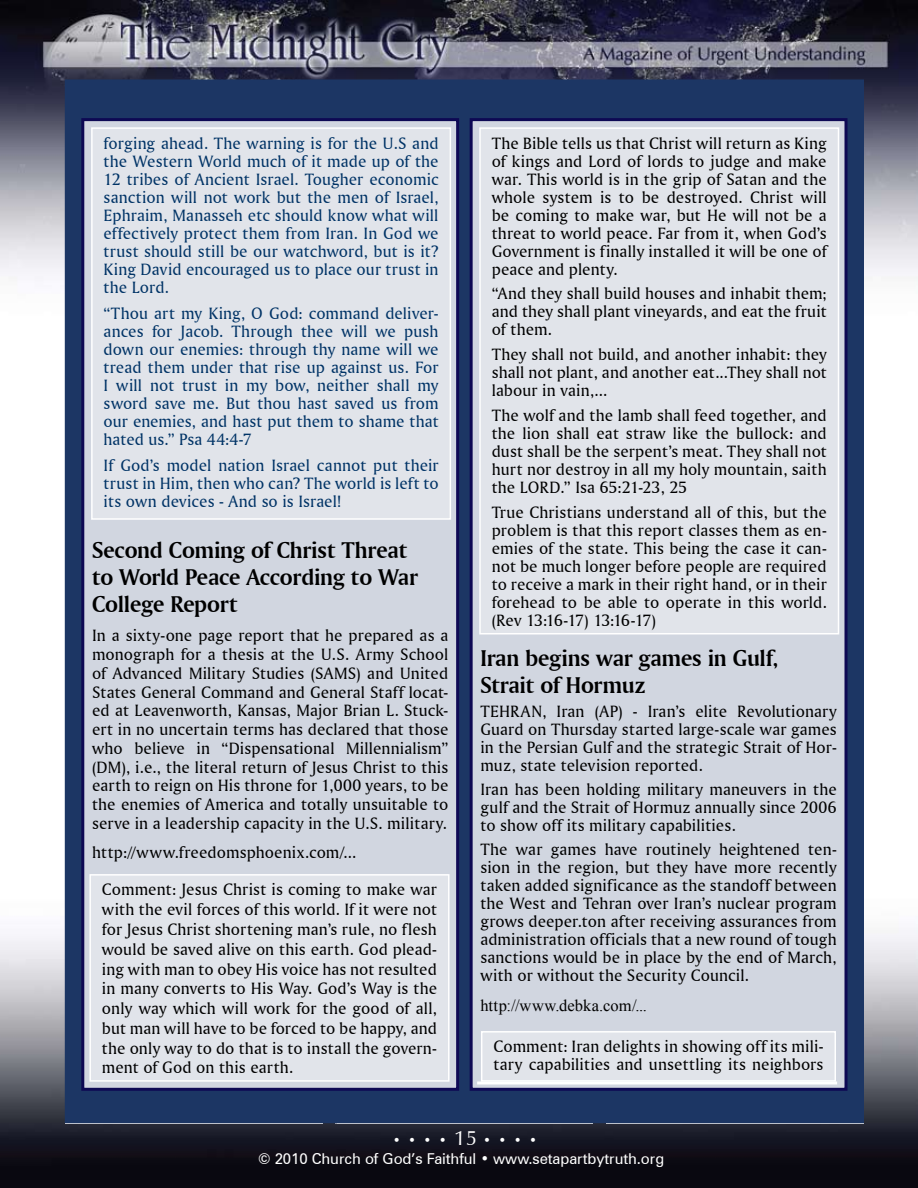
<style>
.page{position:relative;width:918px;height:1188px;background:#fff}
.page>*{position:absolute;margin:0;border:0;box-sizing:border-box;transform-origin:0 0}
.t1{font:24px/27px "Amerigo BT Bold A";letter-spacing:-.01em;color:#000}
.t2{font:17.25px/18px "Amerigo BT Roman A";letter-spacing:.005em;color:#000;text-align:justify}
.t3{font:17.25px/18px "Amerigo BT Roman A";letter-spacing:.005em;color:#036;text-align:justify}
.t4{font:16.5px "Times New Roman";letter-spacing:.01em;color:#000}
.t5{font:15px "Zurich BT";letter-spacing:-.005em;color:#fff}
.t6{font:13.5px "Zapf Humanist 601 BT";color:#fff}
.s1{font-size:21px}
</style>
<div class="page">
<img style="left:0;top:864px;width:918px;height:324px">
<img style="left:0;top:0;width:918px;height:432px">
<div style="left:65px;top:80px;width:799px;height:1043px;background:#1c3664"></div>
<div style="left:471px;top:120px;width:375px;height:969px;background:#d1d6e0"></div>
<div style="left:470px;top:118px;width:378px;height:973px;border:3px solid #0e0954"></div>
<div style="left:83px;top:120px;width:375px;height:969px;background:#d1d6e0"></div>
<div style="left:81px;top:118px;width:378px;height:973px;border:3px solid #0e0954"></div>
<div style="left:480px;top:128px;width:358px;height:506px;background:#e1e4ea"></div>
<div style="left:479px;top:127px;width:360px;height:507px;border:2px solid #fff"></div>
<div style="left:92px;top:128px;width:358px;height:391px;background:#e1e4ea"></div>
<div style="left:91px;top:127px;width:360px;height:393px;border:2px solid #fff"></div>
<div style="left:477px;top:1082px;width:360px;height:2px;border:2px solid #fff"></div>
<div style="left:90px;top:875px;width:359px;height:206px;background:#e1e4ea"></div>
<div style="left:89px;top:874px;width:361px;height:208px;border:2px solid #fff"></div>
<div style="left:482px;top:1032px;width:353px;height:49px;background:#e1e4ea"></div>
<div style="left:481px;top:1031px;width:355px;height:51px;border:2px solid #fff"></div>
<p class="t3" style="left:104px;top:134px;width:337px">forging ahead. The warning is for the U.S and the Western World much of it made up of the 12 tribes of Ancient Israel. Tougher economic sanction will not work but the men of Israel, Ephraim, Manasseh etc should know what will effectively protect them from Iran. In God we trust should still be our watchword, but is it?<br>King David encouraged us to place our trust in the Lord.</p>
<p class="t3" style="left:104px;top:304px;width:336px">“Thou art my King, O God: command deliver&shy;ances for Jacob. Through thee will we push down our enemies: through thy name will we tread them under that rise up against us. For I will not trust in my bow, neither shall my sword save me. But thou hast saved us from our enemies, and hast put them to shame that hated us.” Psa 44:4-7</p>
<p class="t3" style="left:104px;top:456px;width:337px">If God’s model nation Israel cannot put their trust in Him, then who can? The world is left to its own devices - And so is Israel!</p>
<h1 class="t1" style="left:92px;top:536px;width:327px">Second Coming of Christ Threat to World Peace According to War<br>College Report</h1>
<p class="t2" style="left:92px;top:626px;width:358px;line-height:18.8px">In a sixty-one page report that he prepared as a monograph for a thesis at the U.S. Army School of Advanced Military Studies (SAMS) and United States General Command and General Staff locat&shy;ed at Leavenworth, Kansas, Major Brian L. Stuck&shy;ert in no uncertain terms has declared that those who believe in “Dispensational Millennialism” (DM), i.e., the literal return of Jesus Christ to this earth to reign on His throne for 1,000 years, to be the enemies of America and totally unsuitable to serve in a leadership capacity in the U.S. military.</p>
<p class="t2" style="left:92px;top:843px;width:266px">http://www.freedomsphoenix.com/...</p>
<p class="t2" style="left:102px;top:880px;width:337px;line-height:19.8px">Comment: Jesus Christ is coming to make war with the evil forces of this world. If it were not for Jesus Christ shortening man’s rule, no flesh would be saved alive on this earth. God plead&shy;ing with man to obey His voice has not resulted in many converts to His Way. God’s Way is the only way which will work for the good of all, but man will have to be forced to be happy, and the only way to do that is to install the govern&shy;ment of God on this earth.</p>
<p class="t2" style="left:492px;top:134px;width:337px">The Bible tells us that Christ will return as King of kings and Lord of lords to judge and make war. This world is in the grip of Satan and the whole system is to be destroyed. Christ will be coming to make war, but He will not be a threat to world peace. Far from it, when God’s Government is finally installed it will be one of peace and plenty.</p>
<p class="t2" style="left:492px;top:284px;width:337px">“And they shall build houses and inhabit them; and they shall plant vineyards, and eat the fruit of them.</p>
<p class="t2" style="left:492px;top:345px;width:337px">They shall not build, and another inhabit: they shall not plant, and another eat...They shall not labour in vain,...</p>
<p class="t2" style="left:492px;top:406px;width:337px">The wolf and the lamb shall feed together, and the lion shall eat straw like the bullock: and dust shall be the serpent’s meat. They shall not hurt nor destroy in all my holy mountain, saith the LORD.” Isa 65:21-23, 25</p>
<p class="t2" style="left:492px;top:503px;width:337px">True Christians understand all of this, but the problem is that this report classes them as en&shy;emies of the state. This being the case it can&shy;not be much longer before people are required to receive a mark in their right hand, or in their forehead to be able to operate in this world. (Rev 13:16-17) 13:16-17)</p>
<h1 class="t1" style="left:480px;top:644px;width:300px">Iran begins war games in Gulf,<br>Strait of Hormuz</h1>
<p class="t2" style="left:480px;top:702px;width:358px">TEHRAN, Iran (AP) - Iran’s elite Revolutionary Guard on Thursday started large-scale war games in the Persian Gulf and the strategic Strait of Hor&shy;muz, state television reported.</p>
<p class="t2" style="left:480px;top:780px;width:358px">Iran has been holding military maneuvers in the gulf and the Strait of Hormuz annually since 2006 to show off its military capabilities.</p>
<p class="t2" style="left:480px;top:840px;width:358px">The war games have routinely heightened ten&shy;sion in the region, but they have more recently taken added significance as the standoff between the West and Tehran over Iran’s nuclear program grows deeper.ton after receiving assurances from administration officials that a new round of tough sanctions would be in place by the end of March, with or without the Security Council.</p>
<p class="t4" style="left:480px;top:995px;width:168px">http://www.debka.com/...</p>
<p class="t2" style="left:493px;top:1037px;width:332px">Comment: Iran delights in showing off its mili&shy;tary capabilities and unsettling its neighbors</p>
<p class="t6" style="left:393px;top:1132px;width:146px">• • • • <span class="s1">15</span> • • • •</p>
<p class="t5" style="left:258px;top:1149px;width:407px">© 2010 Church of God’s Faithful • www.setapartbytruth.org</p>
</div>
